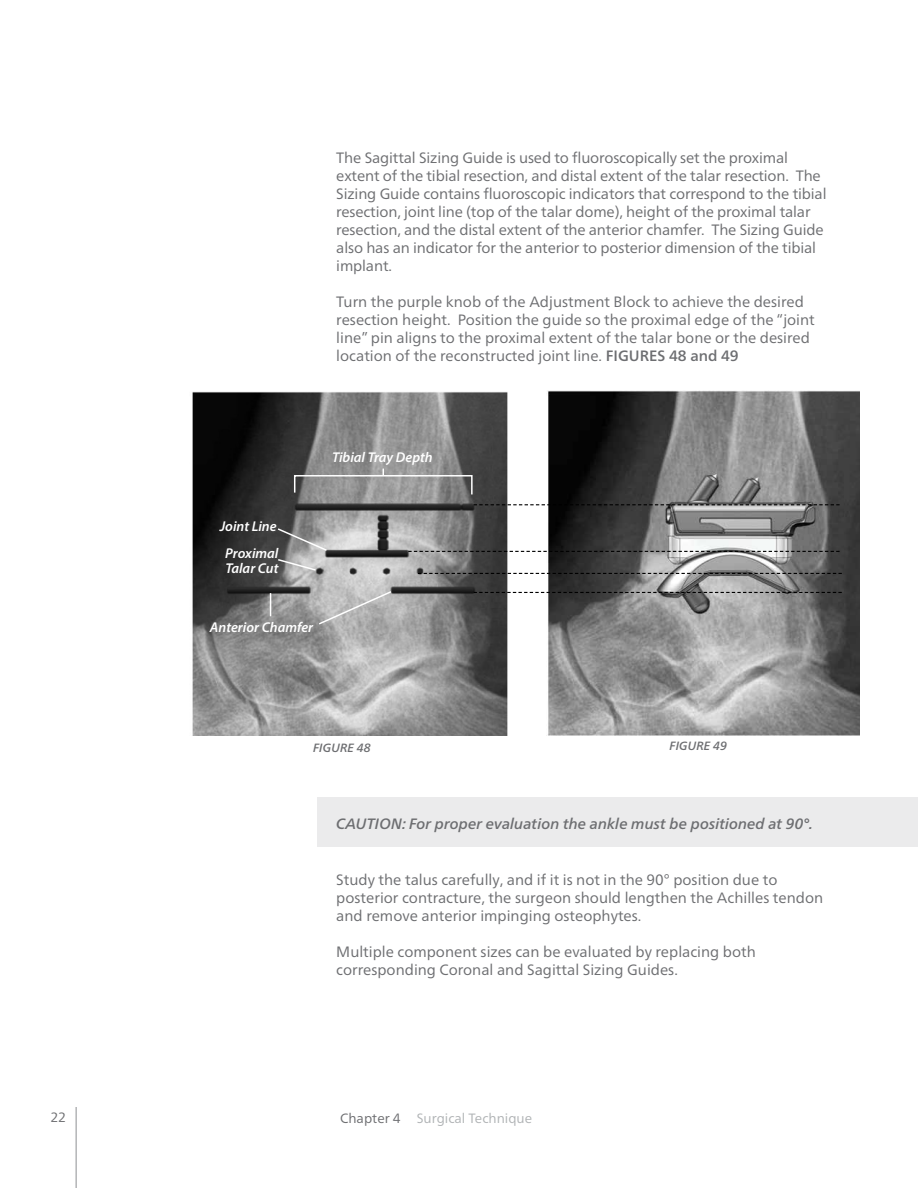
<style>
.page{position:relative;width:918px;height:1188px;background:#fff}
.page>*{position:absolute;margin:0;border:0;box-sizing:border-box;transform-origin:0 0}
.t1{font:15px/18px "Frutiger Neue LT Pro";color:#6d6e71}
.t2{font:italic 500 15px "Frutiger Neue LT Pro";color:#6d6e71}
.t3{font:italic 600 14.25px/15px "Myriad Pro";color:#fff}
.t4{font:13.5px "Frutiger Neue LT Pro";color:#b1b4b6}
.t5{font:13.5px "Frutiger Neue LT Pro";color:#6d6e71}
.t6{font:italic 500 12px "Frutiger Neue LT Pro";color:#6d6e71}
.s1{font-weight:500}
.s2{color:#6d6e71}
</style>
<div class="page">
<div style="left:318px;top:797px;width:600px;height:50px;background:#ebebec"></div>
<hr style="left:76px;top:1107px;width:1px;height:81px;background:#939598">
<img style="left:546px;top:390px;width:313px;height:346px">
<img style="left:192px;top:392px;width:316px;height:344px">
<svg style="left:474px;top:504px;width:366px;height:1px"></svg>
<svg style="left:408px;top:551px;width:432px;height:1px"></svg>
<svg style="left:474px;top:592px;width:368px;height:1px"></svg>
<svg style="left:418px;top:573px;width:424px;height:1px"></svg>
<svg style="left:293px;top:469px;width:180px;height:27px;background:#939393"></svg>
<svg style="left:270px;top:593px;width:1px;height:23px"></svg>
<svg style="left:317px;top:590px;width:76px;height:36px;background:#b9b9b9"></svg>
<svg style="left:276px;top:527px;width:52px;height:25px"></svg>
<svg style="left:276px;top:558px;width:41px;height:14px"></svg>
<p class="t1" style="left:336px;top:148px;width:492px">The Sagittal Sizing Guide is used to fluoroscopically set the proximal extent of the tibial resection, and distal extent of the talar resection. The Sizing Guide contains fluoroscopic indicators that correspond to the tibial resection, joint line (top of the talar dome), height of the proximal talar resection, and the distal extent of the anterior chamfer. The Sizing Guide also has an indicator for the anterior to posterior dimension of the tibial implant.</p>
<p class="t1" style="left:336px;top:292px;width:480px">Turn the purple knob of the Adjustment Block to achieve the desired resection height. Position the guide so the proximal edge of the “joint line” pin aligns to the proximal extent of the talar bone or the desired location of the reconstructed joint line. <span class="s1">FIGURES 48 and 49</span></p>
<p class="t3" style="left:332px;top:449px;width:102px">Tibial Tray Depth</p>
<p class="t3" style="left:220px;top:518px;width:58px">Joint Line</p>
<p class="t3" style="left:225px;top:545px;width:55px">Proximal<br>Talar Cut</p>
<p class="t3" style="left:210px;top:620px;width:105px">Anterior Chamfer</p>
<p class="t6" style="left:313px;top:741px;width:59px">FIGURE 48</p>
<p class="t6" style="left:670px;top:739px;width:59px">FIGURE 49</p>
<p class="t2" style="left:336px;top:814px;width:478px">CAUTION: For proper evaluation the ankle must be positioned at 90°.</p>
<p class="t1" style="left:336px;top:870px;width:488px">Study the talus carefully, and if it is not in the 90° position due to posterior contracture, the surgeon should lengthen the Achilles tendon and remove anterior impinging osteophytes.</p>
<p class="t1" style="left:336px;top:942px;width:421px">Multiple component sizes can be evaluated by replacing both corresponding Coronal and Sagittal Sizing Guides.</p>
<p class="t5" style="left:50px;top:1109px;width:17px">22</p>
<p class="t4" style="left:340px;top:1110px;width:193px"><span class="s2">Chapter 4</span> Surgical Technique</p>
</div>
